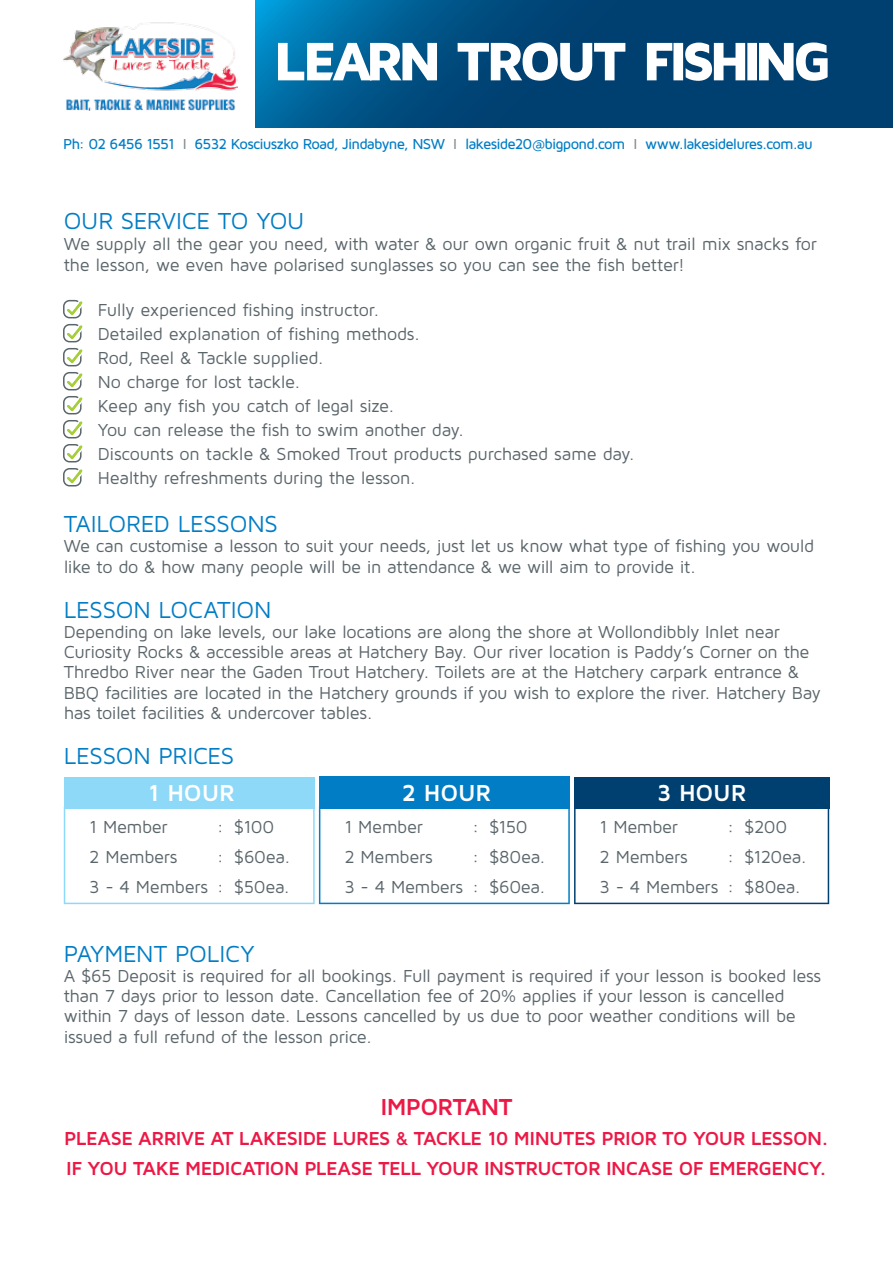
<style>
.page{position:relative;width:893px;height:1263px;background:#fff}
.page>*{position:absolute;margin:0;border:0;box-sizing:border-box;transform-origin:0 0}
.t1{font:24px "Maven Pro";letter-spacing:-.01em;color:#007dc5}
.t2{font:700 24px "Maven Pro";letter-spacing:-.01em;color:#fff}
.t3{font:700 24px "Maven Pro";letter-spacing:-.025em;color:#ed1846}
.t4{font:700 19.5px/30px "Maven Pro";letter-spacing:-.03em;color:#ed1846}
.t5{font:18px/20.2px "Maven Pro";letter-spacing:-.02em;color:#5a656a}
.t6{font:500 15px "Maven Pro";letter-spacing:-.055em;color:#007dc5}
.s1{color:#868f94}
</style>
<div class="page">
<svg style="left:64px;top:806px;width:765px;height:98px"></svg>
<div style="left:64px;top:776px;width:251px;height:32px;background:#8ed8f8"></div>
<div style="left:319px;top:776px;width:251px;height:33px;background:#007dc5"></div>
<div style="left:574px;top:776px;width:255px;height:32px;background:#004071"></div>
<div style="left:63px;top:300px;width:19px;height:18px;border:2px solid #5a656a;border-radius:6px"></div>
<div style="left:63px;top:324px;width:19px;height:18px;border:2px solid #5a656a;border-radius:6px"></div>
<div style="left:63px;top:348px;width:19px;height:18px;border:2px solid #5a656a;border-radius:6px"></div>
<div style="left:63px;top:372px;width:19px;height:18px;border:2px solid #5a656a;border-radius:6px"></div>
<div style="left:63px;top:396px;width:19px;height:18px;border:2px solid #5a656a;border-radius:6px"></div>
<div style="left:63px;top:420px;width:19px;height:18px;border:2px solid #5a656a;border-radius:6px"></div>
<div style="left:63px;top:444px;width:19px;height:18px;border:2px solid #5a656a;border-radius:6px"></div>
<div style="left:63px;top:468px;width:19px;height:18px;border:2px solid #5a656a;border-radius:6px"></div>
<svg style="left:65px;top:468px;width:18px;height:17px"></svg>
<svg style="left:65px;top:444px;width:18px;height:17px"></svg>
<svg style="left:65px;top:420px;width:18px;height:17px"></svg>
<svg style="left:65px;top:396px;width:18px;height:17px"></svg>
<svg style="left:65px;top:372px;width:18px;height:17px"></svg>
<svg style="left:65px;top:348px;width:18px;height:17px"></svg>
<svg style="left:65px;top:324px;width:18px;height:17px"></svg>
<svg style="left:65px;top:300px;width:18px;height:17px"></svg>
<svg style="left:255px;top:0;width:638px;height:128px;background:#004c7f"></svg>
<svg style="left:278px;top:43px;width:550px;height:38px"></svg>
<img style="left:63px;top:22px;width:174px;height:88px">
<p class="t6" style="left:63px;top:134px;width:751px">Ph: 02 6456 1551 <span class="s1">I</span> 6532 Kosciuszko Road, Jindabyne, NSW <span class="s1">I</span> lakeside20@bigpond.com <span class="s1">I</span> www.lakesidelures.com.au</p>
<h1 class="t1" style="left:64px;top:206px;width:242px">OUR SERVICE TO YOU</h1>
<p class="t5" style="left:64px;top:233px;width:755px;line-height:21px">We supply all the gear you need, with water &amp; our own organic fruit &amp; nut trail mix snacks for the lesson, we even have polarised sunglasses so you can see the fish better!</p>
<p class="t5" style="left:98px;top:297px;width:539px;line-height:24px">Fully experienced fishing instructor.<br>Detailed explanation of fishing methods.<br>Rod, Reel &amp; Tackle supplied.<br>No charge for lost tackle.<br>Keep any fish you catch of legal size.<br>You can release the fish to swim another day.<br>Discounts on tackle &amp; Smoked Trout products purchased same day.<br>Healthy refreshments during the lesson.</p>
<h1 class="t1" style="left:64px;top:509px;width:216px">TAILORED LESSONS</h1>
<p class="t5" style="left:64px;top:535px;width:752px">We can customise a lesson to suit your needs, just let us know what type of fishing you would like to do &amp; how many people will be in attendance &amp; we will aim to provide it.</p>
<h1 class="t1" style="left:64px;top:594px;width:209px">LESSON LOCATION</h1>
<p class="t5" style="left:64px;top:621px;width:759px">Depending on lake levels, our lake locations are along the shore at Wollondibbly Inlet near Curiosity Rocks &amp; accessible areas at Hatchery Bay. Our river location is Paddy’s Corner on the Thredbo River near the Gaden Trout Hatchery. Toilets are at the Hatchery carpark entrance &amp; BBQ facilities are located in the Hatchery grounds if you wish to explore the river. Hatchery Bay has toilet facilities &amp; undercover tables.</p>
<h1 class="t1" style="left:64px;top:741px;width:172px">LESSON PRICES</h1>
<h1 class="t2" style="left:148px;top:778px;width:88px">1 HOUR</h1>
<h1 class="t2" style="left:402px;top:778px;width:91px">2 HOUR</h1>
<h1 class="t2" style="left:657px;top:778px;width:91px">3 HOUR</h1>
<p class="t5" style="left:89px;top:816px;width:80px">1 Member</p>
<p class="t5" style="left:217px;top:816px;width:59px">: $100</p>
<p class="t5" style="left:344px;top:816px;width:80px">1 Member</p>
<p class="t5" style="left:472px;top:816px;width:57px">: $150</p>
<p class="t5" style="left:600px;top:816px;width:80px">1 Member</p>
<p class="t5" style="left:727px;top:816px;width:62px">: $200</p>
<p class="t5" style="left:89px;top:846px;width:90px">2 Members</p>
<p class="t5" style="left:217px;top:846px;width:75px">: $60ea.</p>
<p class="t5" style="left:344px;top:846px;width:90px">2 Members</p>
<p class="t5" style="left:472px;top:846px;width:75px">: $80ea.</p>
<p class="t5" style="left:600px;top:846px;width:90px">2 Members</p>
<p class="t5" style="left:727px;top:846px;width:81px">: $120ea.</p>
<p class="t5" style="left:89px;top:876px;width:202px">3 - 4 Members : $50ea.</p>
<p class="t5" style="left:344px;top:876px;width:202px">3 - 4 Members : $60ea.</p>
<p class="t5" style="left:600px;top:876px;width:203px">3 - 4 Members : $80ea.</p>
<h1 class="t1" style="left:64px;top:938px;width:193px">PAYMENT POLICY</h1>
<p class="t5" style="left:64px;top:965px;width:759px">A $65 Deposit is required for all bookings. Full payment is required if your lesson is booked less than 7 days prior to lesson date. Cancellation fee of 20% applies if your lesson is cancelled within 7 days of lesson date. Lessons cancelled by us due to poor weather conditions will be issued a full refund of the lesson price.</p>
<h1 class="t3" style="left:380px;top:1091px;width:134px">IMPORTANT</h1>
<p class="t4" style="left:64px;top:1122px;width:766px">PLEASE ARRIVE AT LAKESIDE LURES &amp; TACKLE 10 MINUTES PRIOR TO YOUR LESSON.<br>IF YOU TAKE MEDICATION PLEASE TELL YOUR INSTRUCTOR INCASE OF EMERGENCY.</p>
</div>
